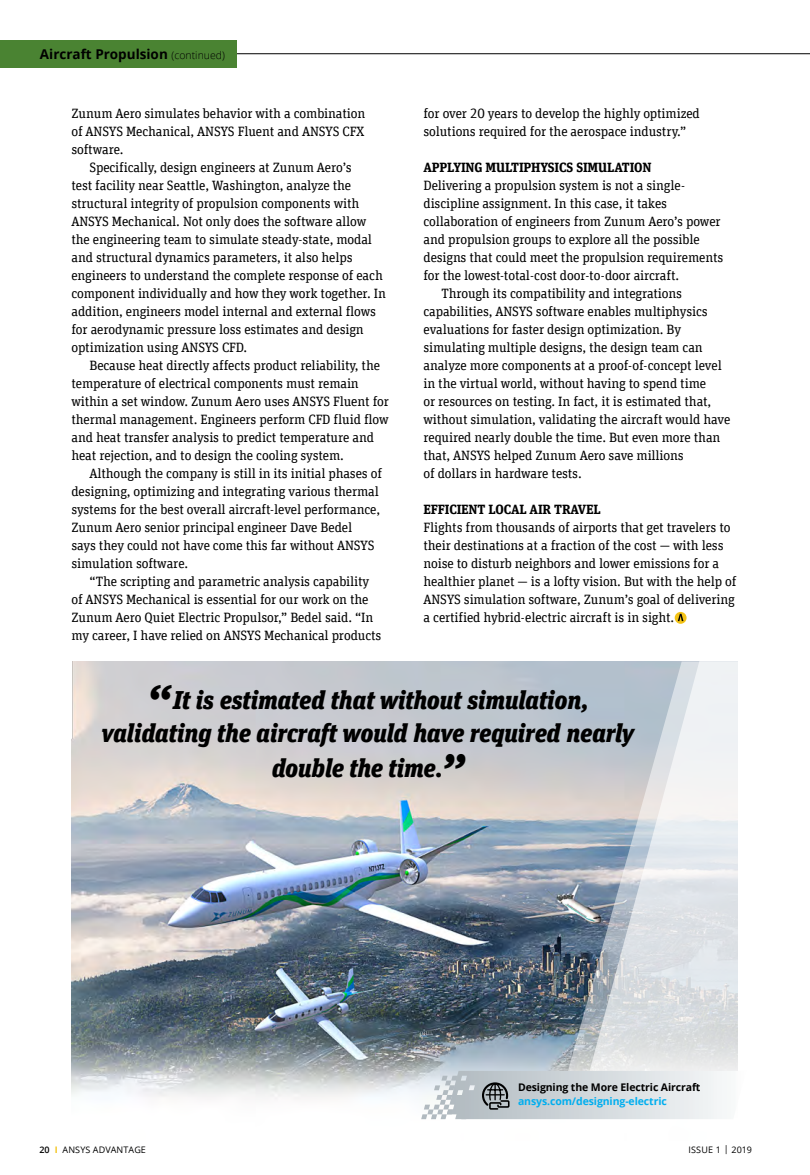
<style>
.page{position:relative;width:810px;height:1175px;background:#fff}
.page>*{position:absolute;margin:0;border:0;box-sizing:border-box;transform-origin:0 0}
.t1{font:italic 900 25.5px/33.8px "Unit Slab Offc Pro";letter-spacing:-.01em;color:#000;text-align:center}
.t2{font:13.5px/18px "Unit Slab Offc Pro";letter-spacing:-.01em;color:#000}
.t3{font:700 13.5px "Unit Slab Offc Pro";letter-spacing:-.01em;color:#000}
.t4{font:700 13.5px "Open Sans";color:#000}
.t5{font:700 10.5px "Open Sans";letter-spacing:-.01em;color:#000}
.t6{font:700 10.5px "Open Sans";letter-spacing:-.01em;color:#00aeef}
.t7{font:9px "Open Sans";letter-spacing:.01em;color:#000}
.s1{font-weight:300;font-size:10.5px}
.s2{font-size:45px}
.s3{font-weight:600}
.s4{font-weight:700;color:#f3c317}
</style>
<div class="page">
<hr style="left:234px;top:53px;width:576px;height:1px;background:#000">
<img style="left:71px;top:661px;width:468px;height:459px">
<div style="left:0;top:40px;width:237px;height:27px;background:#4a8332"></div>
<svg style="left:675px;top:612px;width:12px;height:12px"></svg>
<svg style="left:678px;top:614px;width:5px;height:7px"></svg>
<img style="left:539px;top:661px;width:23px;height:409px">
<svg style="left:562px;top:661px;width:176px;height:409px;background:#c9cfd5"></svg>
<svg style="left:421px;top:1070px;width:317px;height:49px;background:#d1d7da"></svg>
<p class="t4" style="left:40px;top:44px;width:186px">Aircraft Propulsion <span class="s1">(continued)</span></p>
<p class="t2" style="left:71px;top:104px;width:295px;text-align:justify">Zunum Aero simulates behavior with a combination of ANSYS Mechanical, ANSYS Fluent and ANSYS CFX software.</p>
<p class="t2" style="left:71px;top:158px;width:316px;text-indent:18px">Specifically, design engineers at Zunum Aero’s<br>test facility near Seattle, Washington, analyze the structural integrity of propulsion components with ANSYS Mechanical. Not only does the software allow the engineering team to simulate steady-state, modal and structural dynamics parameters, it also helps engineers to understand the complete response of each component individually and how they work together. In addition, engineers model internal and external flows for aerodynamic pressure loss estimates and design optimization using ANSYS CFD.</p>
<p class="t2" style="left:71px;top:356px;width:319px;text-indent:18px">Because heat directly affects product reliability, the temperature of electrical components must remain within a set window. Zunum Aero uses ANSYS Fluent for thermal management. Engineers perform CFD fluid flow and heat transfer analysis to predict temperature and heat rejection, and to design the cooling system.</p>
<p class="t2" style="left:71px;top:464px;width:312px;text-indent:18px">Although the company is still in its initial phases of designing, optimizing and integrating various thermal systems for the best overall aircraft-level performance, Zunum Aero senior principal engineer Dave Bedel<br>says they could not have come this far without ANSYS simulation software.</p>
<p class="t2" style="left:71px;top:572px;width:311px;text-indent:18px">“The scripting and parametric analysis capability of ANSYS Mechanical is essential for our work on the Zunum Aero Quiet Electric Propulsor,” Bedel said. “In my career, I have relied on ANSYS Mechanical products</p>
<p class="t2" style="left:423px;top:104px;width:278px">for over 20 years to develop the highly optimized solutions required for the aerospace industry.”</p>
<p class="t3" style="left:423px;top:157px;width:230px">APPLYING MULTIPHYSICS SIMULATION</p>
<p class="t2" style="left:423px;top:176px;width:263px">Delivering a propulsion system is not a single-</p>
<p class="t2" style="left:423px;top:194px;width:245px">discipline assignment. In this case, it takes</p>
<p class="t2" style="left:423px;top:212px;width:299px">collaboration of engineers from Zunum Aero’s power</p>
<p class="t2" style="left:423px;top:230px;width:278px">and propulsion groups to explore all the possible</p>
<p class="t2" style="left:423px;top:248px;width:301px">designs that could meet the propulsion requirements</p>
<p class="t2" style="left:423px;top:266px;width:257px">for the lowest-total-cost door-to-door aircraft.</p>
<p class="t2" style="left:441px;top:284px;width:242px">Through its compatibility and integrations</p>
<p class="t2" style="left:423px;top:302px;width:286px">capabilities, ANSYS software enables multiphysics</p>
<p class="t2" style="left:423px;top:320px;width:259px">evaluations for faster design optimization. By</p>
<p class="t2" style="left:423px;top:338px;width:281px">simulating multiple designs, the design team can</p>
<p class="t2" style="left:423px;top:356px;width:300px">analyze more components at a proof-of-concept level</p>
<p class="t2" style="left:423px;top:374px;width:284px">in the virtual world, without having to spend time</p>
<p class="t2" style="left:423px;top:392px;width:289px">or resources on testing. In fact, it is estimated that,</p>
<p class="t2" style="left:423px;top:410px;width:308px">without simulation, validating the aircraft would have</p>
<p class="t2" style="left:423px;top:428px;width:299px">required nearly double the time. But even more than</p>
<p class="t2" style="left:423px;top:446px;width:262px">that, ANSYS helped Zunum Aero save millions</p>
<p class="t2" style="left:423px;top:464px;width:160px">of dollars in hardware tests.</p>
<p class="t3" style="left:423px;top:499px;width:179px">EFFICIENT LOCAL AIR TRAVEL</p>
<p class="t2" style="left:423px;top:518px;width:314px">Flights from thousands of airports that get travelers to their destinations at a fraction of the cost — with less noise to disturb neighbors and lower emissions for a healthier planet — is a lofty vision. But with the help of ANSYS simulation software, Zunum’s goal of delivering a certified hybrid-electric aircraft is in sight.</p>
<h1 class="t1" style="left:102px;top:682px;width:534px"><span class="s2">“</span>It is estimated that without simulation, validating the aircraft would have required nearly double the time.<span class="s2">”</span></h1>
<p class="t5" style="left:518px;top:1079px;width:184px">Designing the More Electric Aircraft</p>
<p class="t6" style="left:518px;top:1093px;width:150px">ansys.com/designing-electric</p>
<p class="t7" style="left:39px;top:1143px;width:108px"><span class="s3">20</span> <span class="s4">I</span> ANSYS ADVANTAGE</p>
<p class="t7" style="left:688px;top:1143px;width:65px">ISSUE 1 | 2019</p>
</div>
